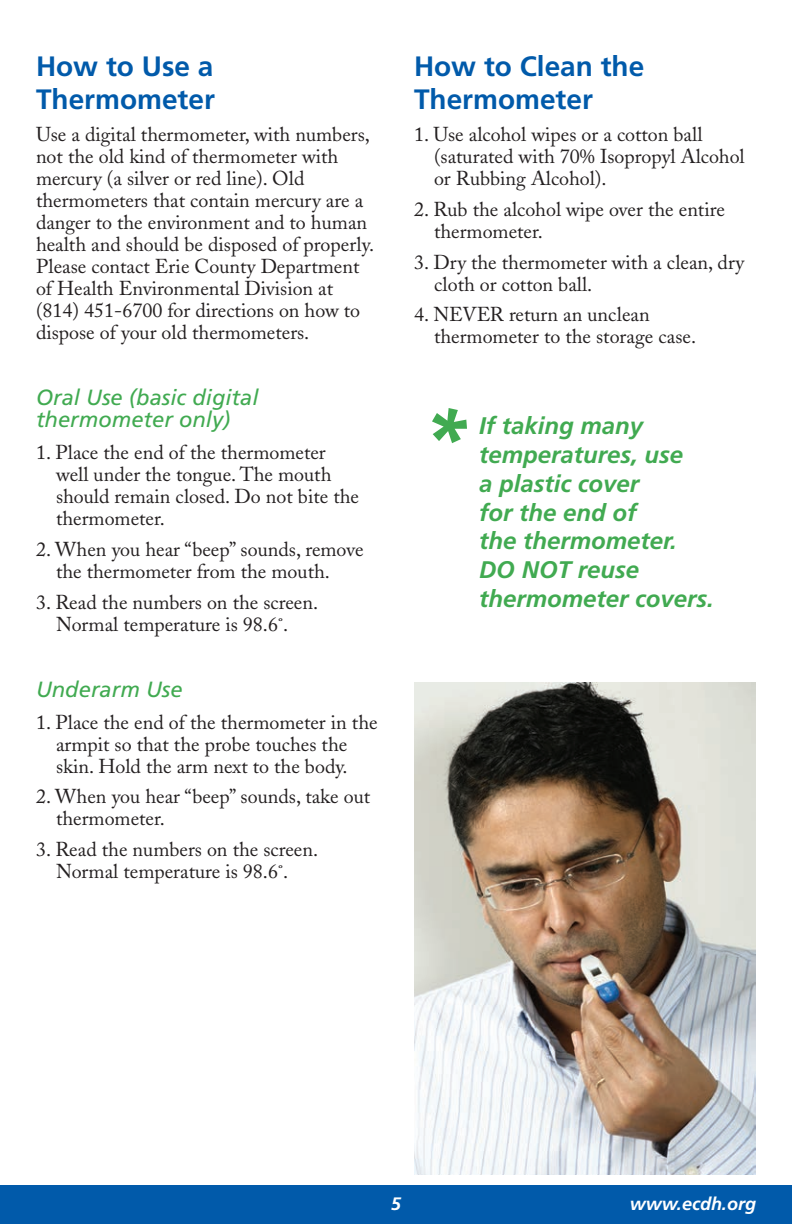
<style>
.page{position:relative;width:792px;height:1224px;background:#fff}
.page>*{position:absolute;margin:0;border:0;box-sizing:border-box;transform-origin:0 0}
.t1{font:700 28px/33.6px "Frutiger";color:#015aaa}
.t2{font:italic 700 24px/28.8px "Frutiger";color:#41aa51}
.t3{font:italic 22px/22px "Frutiger";color:#41aa51}
.t4{font:20px/22px "Adobe Caslon";color:#231f20}
.t5{font:italic 700 18px "Frutiger";color:#fff}
</style>
<div class="page">
<div style="left:0;top:1185px;width:792px;height:39px;background:#015aaa"></div>
<svg style="left:432px;top:408px;width:35px;height:35px"></svg>
<img style="left:414px;top:683px;width:342px;height:492px">
<p class="t1" style="left:36px;top:49px;width:180px">How to Use a<br>Thermometer</p>
<p class="t4" style="left:36px;top:124px;width:340px">Use a digital thermometer, with numbers, not the old kind of thermometer with mercury (a silver or red line). Old thermometers that contain mercury are a danger to the environment and to human health and should be disposed of properly.<br>Please contact Erie County Department of Health Environmental Division at (814) 451-6700 for directions on how to dispose of your old thermometers.</p>
<p class="t3" style="left:36px;top:387px;width:224px">Oral Use (basic digital thermometer only)</p>
<p class="t4" style="left:56px;top:442px;width:305px;text-indent:-20px">1. Place the end of the thermometer well under the tongue. The mouth should remain closed. Do not bite the thermometer.</p>
<p class="t4" style="left:56px;top:539px;width:309px;text-indent:-20px">2. When you hear “beep” sounds, remove the thermometer from the mouth.</p>
<p class="t4" style="left:36px;top:591px;width:284px;text-align:center">3. Read the numbers on the screen.<br>Normal temperature is 98.6˚.</p>
<p class="t3" style="left:36px;top:678px;width:148px">Underarm Use</p>
<p class="t4" style="left:36px;top:711px;width:343px;text-align:center">1. Place the end of the thermometer in the armpit so that the probe touches the<br>skin. Hold the arm next to the body.</p>
<p class="t4" style="left:56px;top:786px;width:316px;text-indent:-20px">2. When you hear “beep” sounds, take out thermometer.</p>
<p class="t4" style="left:36px;top:838px;width:284px;text-align:center">3. Read the numbers on the screen.<br>Normal temperature is 98.6˚.</p>
<p class="t1" style="left:414px;top:49px;width:232px">How to Clean the<br>Thermometer</p>
<p class="t4" style="left:434px;top:124px;width:312px;text-indent:-20px">1. Use alcohol wipes or a cotton ball (saturated with 70% Isopropyl Alcohol or Rubbing Alcohol).</p>
<p class="t4" style="left:434px;top:199px;width:292px;text-indent:-20px">2. Rub the alcohol wipe over the entire thermometer.</p>
<p class="t4" style="left:434px;top:251px;width:312px;text-indent:-20px">3. Dry the thermometer with a clean, dry cloth or cotton ball.</p>
<p class="t4" style="left:434px;top:304px;width:264px;text-indent:-20px">4. NEVER return an unclean thermometer to the storage case.</p>
<p class="t2" style="left:479px;top:411px;width:236px">If taking many temperatures, use<br>a plastic cover<br>for the end of<br>the thermometer.<br>DO NOT reuse thermometer covers.</p>
<p class="t5" style="left:391px;top:1193px;width:12px">5</p>
<p class="t5" style="left:630px;top:1193px;width:128px">www.ecdh.org</p>
</div>
